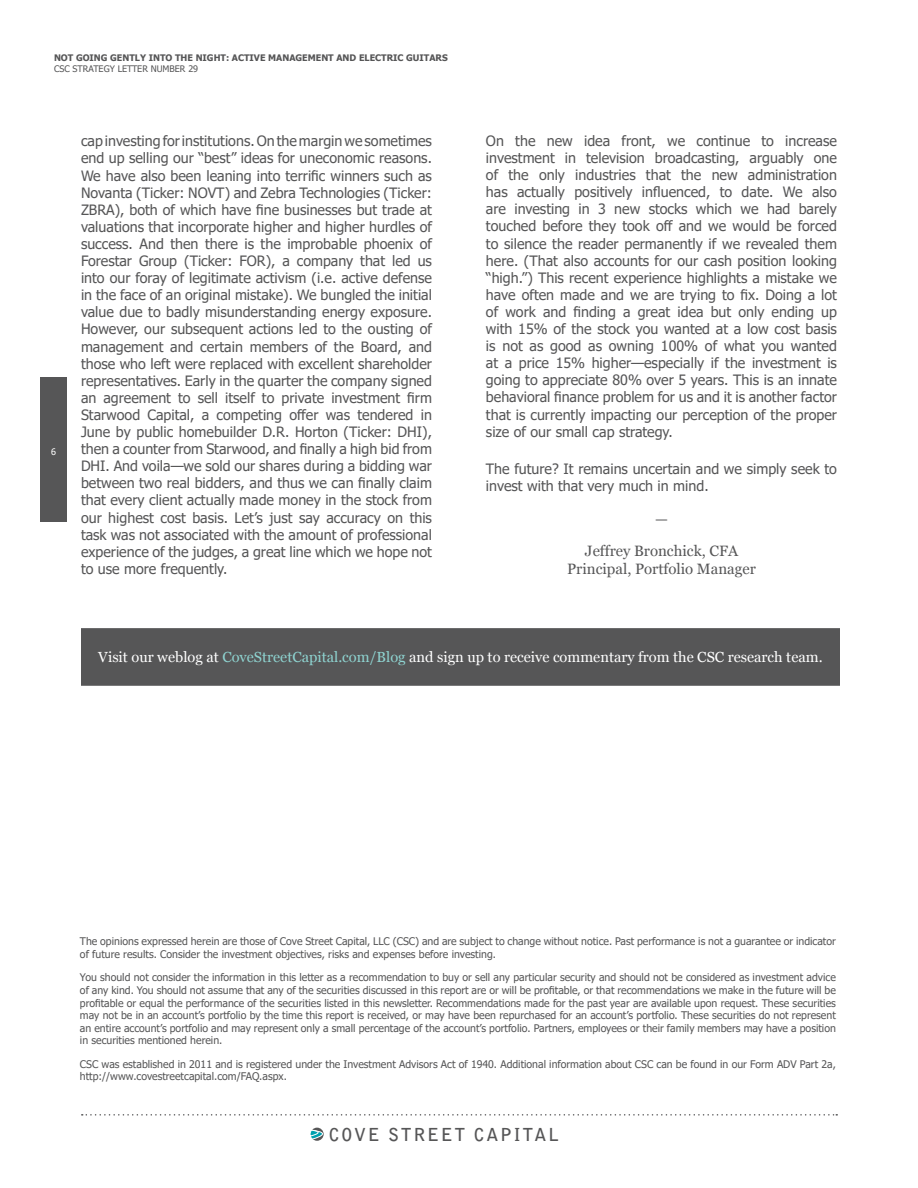
<style>
.page{position:relative;width:918px;height:1188px;background:#fff}
.page>*{position:absolute;margin:0;border:0;box-sizing:border-box;transform-origin:0 0}
.t1{font:700 17.85px "Bell Gothic Std";letter-spacing:.1em;color:#565657}
.t2{font:15px/31.5px "Vani";color:#565657;text-align:center}
.t3{font:14.7px "Vani";color:#fff}
.t4{font:14.25px/17.1px "Tahoma";color:#565657;text-align:justify}
.t5{font:10.5px/12.6px "Tahoma";color:#565657}
.t6{font:700 9px "Tahoma";color:#565657}
.t7{font:9px "Tahoma";color:#565657}
.t8{font:9px "Tahoma";color:#fff}
.s1{color:#8ed3d0}
</style>
<div class="page">
<svg style="left:311px;top:1128px;width:13px;height:13px"></svg>
<svg style="left:310px;top:1129px;width:13px;height:11px"></svg>
<svg style="left:82px;top:1114px;width:755px;height:2px"></svg>
<div style="left:40px;top:377px;width:28px;height:145px;background:#565657"></div>
<div style="left:82px;top:630px;width:756px;height:54px;background:#565657"></div>
<div style="left:81px;top:628px;width:759px;height:58px;border:3px solid #565657"></div>
<p class="t6" style="left:54px;top:51px;width:395px">NOT GOING GENTLY INTO THE NIGHT: ACTIVE MANAGEMENT AND ELECTRIC GUITARS</p>
<p class="t7" style="left:54px;top:62px;width:146px">CSC STRATEGY LETTER NUMBER 29</p>
<p class="t8" style="left:51px;top:445px;width:6px">6</p>
<p class="t4" style="left:81px;top:133px;width:353px">cap investing for institutions. On the margin we sometimes end up selling our “best” ideas for uneconomic reasons.<br>We have also been leaning into terrific winners such as Novanta (Ticker: NOVT) and Zebra Technologies (Ticker:<br>ZBRA), both of which have fine businesses but trade at valuations that incorporate higher and higher hurdles of success. And then there is the improbable phoenix of Forestar Group (Ticker: FOR), a company that led us into our foray of legitimate activism (i.e. active defense in the face of an original mistake). We bungled the initial value due to badly misunderstanding energy exposure.<br>However, our subsequent actions led to the ousting of management and certain members of the Board, and those who left were replaced with excellent shareholder representatives. Early in the quarter the company signed an agreement to sell itself to private investment firm Starwood Capital, a competing offer was tendered in June by public homebuilder D.R. Horton (Ticker: DHI), then a counter from Starwood, and finally a high bid from DHI. And voila—we sold our shares during a bidding war between two real bidders, and thus we can finally claim that every client actually made money in the stock from our highest cost basis. Let’s just say accuracy on this task was not associated with the amount of professional experience of the judges, a great line which we hope not to use more frequently.</p>
<p class="t4" style="left:486px;top:133px;width:353px">On the new idea front, we continue to increase investment in television broadcasting, arguably one of the only industries that the new administration has actually positively influenced, to date. We also are investing in 3 new stocks which we had barely touched before they took off and we would be forced to silence the reader permanently if we revealed them here. (That also accounts for our cash position looking “high.”) This recent experience highlights a mistake we have often made and we are trying to fix. Doing a lot of work and finding a great idea but only ending up with 15% of the stock you wanted at a low cost basis is not as good as owning 100% of what you wanted at a price 15% higher—especially if the investment is going to appreciate 80% over 5 years. This is an innate behavioral finance problem for us and it is another factor that is currently impacting our perception of the proper size of our small cap strategy.</p>
<p class="t4" style="left:486px;top:461px;width:352px">The future? It remains uncertain and we simply seek to invest with that very much in mind.</p>
<p class="t2" style="left:585px;top:503px;width:155px">—<br>Jeffrey Bronchick, CFA</p>
<p class="t2" style="left:567px;top:553px;width:190px">Principal, Portfolio Manager</p>
<p class="t3" style="left:98px;top:649px;width:726px">Visit our weblog at <span class="s1">CoveStreetCapital.com/Blog</span> and sign up to receive commentary from the CSC research team.</p>
<p class="t5" style="left:80px;top:936px;width:757px">The opinions expressed herein are those of Cove Street Capital, LLC (CSC) and are subject to change without notice. Past performance is not a guarantee or indicator of future results. Consider the investment objectives, risks and expenses before investing.</p>
<p class="t5" style="left:80px;top:972px;width:757px;text-align:justify">You should not consider the information in this letter as a recommendation to buy or sell any particular security and should not be considered as investment advice of any kind. You should not assume that any of the securities discussed in this report are or will be profitable, or that recommendations we make in the future will be profitable or equal the performance of the securities listed in this newsletter. Recommendations made for the past year are available upon request. These securities may not be in an account’s portfolio by the time this report is received, or may have been repurchased for an account’s portfolio. These securities do not represent an entire account’s portfolio and may represent only a small percentage of the account’s portfolio. Partners, employees or their family members may have a position in securities mentioned herein.</p>
<p class="t5" style="left:80px;top:1058px;width:757px">CSC was established in 2011 and is registered under the Investment Advisors Act of 1940. Additional information about CSC can be found in our Form ADV Part 2a, http://www.covestreetcapital.com/FAQ.aspx.</p>
<p class="t1" style="left:329px;top:1124px;width:232px">COVE STREET CAPITAL</p>
</div>
